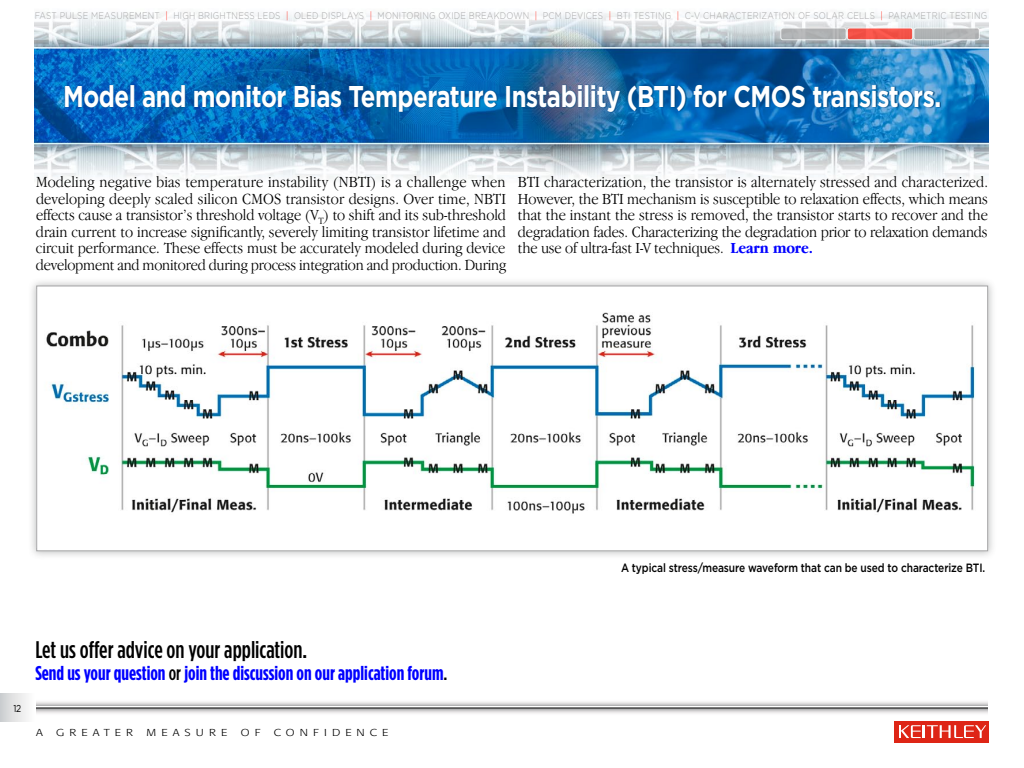
<style>
.page{position:relative;width:1024px;height:768px;background:#fff}
.page>*{position:absolute;margin:0;border:0;box-sizing:border-box;transform-origin:0 0}
.t1{font:700 30px "Gotham";letter-spacing:-.02em;color:#fff;scale:.8 1}
.t2{font:500 24px "Gotham Condensed";color:#000}
.t3{font:700 20px "Gotham Condensed";color:#00f}
.t4{font:300 16px/16.5px "Garamond IT Cby BT";letter-spacing:-.015em;color:#000;text-align:justify;scale:.9 1}
.t5{font:500 12px "Gotham";letter-spacing:-.01em;color:#000;scale:.85 1}
.t6{font:300 10px "Formata";letter-spacing:.42em;color:#000;scale:1.2 1}
.t7{font:10px "Gotham";color:#000;scale:.85 1}
.t8{font:300 9.7px "Gotham";letter-spacing:.025em;color:#a5a5a6;scale:.85 1}
.s1{color:#ff2516}
.s2{font-weight:700;color:#00f}
.s3{font-weight:500;color:#000}
</style>
<div class="page">
<img style="left:35px;top:12px;width:953px;height:167px">
<svg style="left:36px;top:708px;width:952px;height:6px"></svg>
<svg style="left:36px;top:701px;width:952px;height:4px"></svg>
<hr style="left:36px;top:707px;width:952px;height:1px;background:#000">
<div style="left:894px;top:721px;width:95px;height:21px;background:#de2516"></div>
<svg style="left:899px;top:725px;width:87px;height:13px"></svg>
<svg style="left:0;top:694px;width:27px;height:27px"></svg>
<div style="left:914px;top:28px;width:65px;height:12px;background:#b0b3b5;border-radius:2px"></div>
<div style="left:914px;top:28px;width:66px;height:12px;border:1px solid #fff;border-radius:2px"></div>
<div style="left:847px;top:28px;width:66px;height:12px;background:#f35348;border-radius:2px"></div>
<div style="left:847px;top:28px;width:66px;height:12px;border:1px solid #fff;border-radius:2px"></div>
<div style="left:781px;top:28px;width:65px;height:12px;background:#b0b2b4;border-radius:2px"></div>
<div style="left:781px;top:28px;width:65px;height:12px;border:1px solid #fff;border-radius:2px"></div>
<svg style="left:65px;top:84px;width:876px;height:29px;background:#095ea3"></svg>
<div style="left:28px;top:277px;width:968px;height:283px;background:#6b6d6d;opacity:.45"></div>
<img style="left:38px;top:290px;width:948px;height:257px">
<p class="t8" style="left:35px;top:10px;width:1122px">FAST PULSE MEASUREMENT <span class="s1">|</span> HIGH BRIGHTNESS LEDS <span class="s1">|</span> OLED DISPLAYS <span class="s1">|</span> MONITORING OXIDE BREAKDOWN <span class="s1">|</span> PCM DEVICES <span class="s1">|</span> BTI TESTING <span class="s1">|</span> C-V CHARACTERIZATION OF SOLAR CELLS <span class="s1">|</span> PARAMETRIC TESTING</p>
<h1 class="t1" style="left:63px;top:79px;width:1099px">Model and monitor Bias Temperature I nstability (BTI) for CMOS transistors.</h1>
<p class="t4" style="left:36px;top:174px;width:524px">Modeling negative bias temperature instability (NBTI) is a challenge when developing deeply scaled silicon CMOS transistor designs. Over time, NBTI effects cause a transistor’s threshold voltage (V<sub>T</sub>) to shift and its sub-threshold drain current to increase significantly, severely limiting transistor lifetime and circuit performance. These effects must be accurately modeled during device development and monitored during process integration and production. During</p>
<p class="t4" style="left:518px;top:174px;width:524px">BTI characterization, the transistor is alternately stressed and characterized.<br>However, the BTI mechanism is susceptible to relaxation effects, which means that the instant the stress is removed, the transistor starts to recover and the degradation fades. Characterizing the degradation prior to relaxation demands the use of ultra-fast I-V techniques. <span class="s2">Learn more.</span></p>
<p class="t7" style="left:13px;top:703px;width:11px">12</p>
<h2 class="t2" style="left:35px;top:636px;width:273px">Let us offer advice on your application.</h2>
<p class="t3" style="left:35px;top:662px;width:414px">Send us your question <span class="s3">or</span> join the discussion on our application forum<span class="s3">.</span></p>
<p class="t6" style="left:36px;top:727px;width:7px">A</p>
<p class="t6" style="left:56px;top:727px;width:65px">GREATER</p>
<p class="t6" style="left:146px;top:727px;width:69px">MEASURE</p>
<p class="t6" style="left:241px;top:727px;width:18px">O F</p>
<p class="t6" style="left:274px;top:727px;width:97px">CONFIDENCE</p>
<p class="t5" style="left:621px;top:561px;width:430px">A typical stress/measure waveform that can be used to characterize BTI.</p>
</div>
